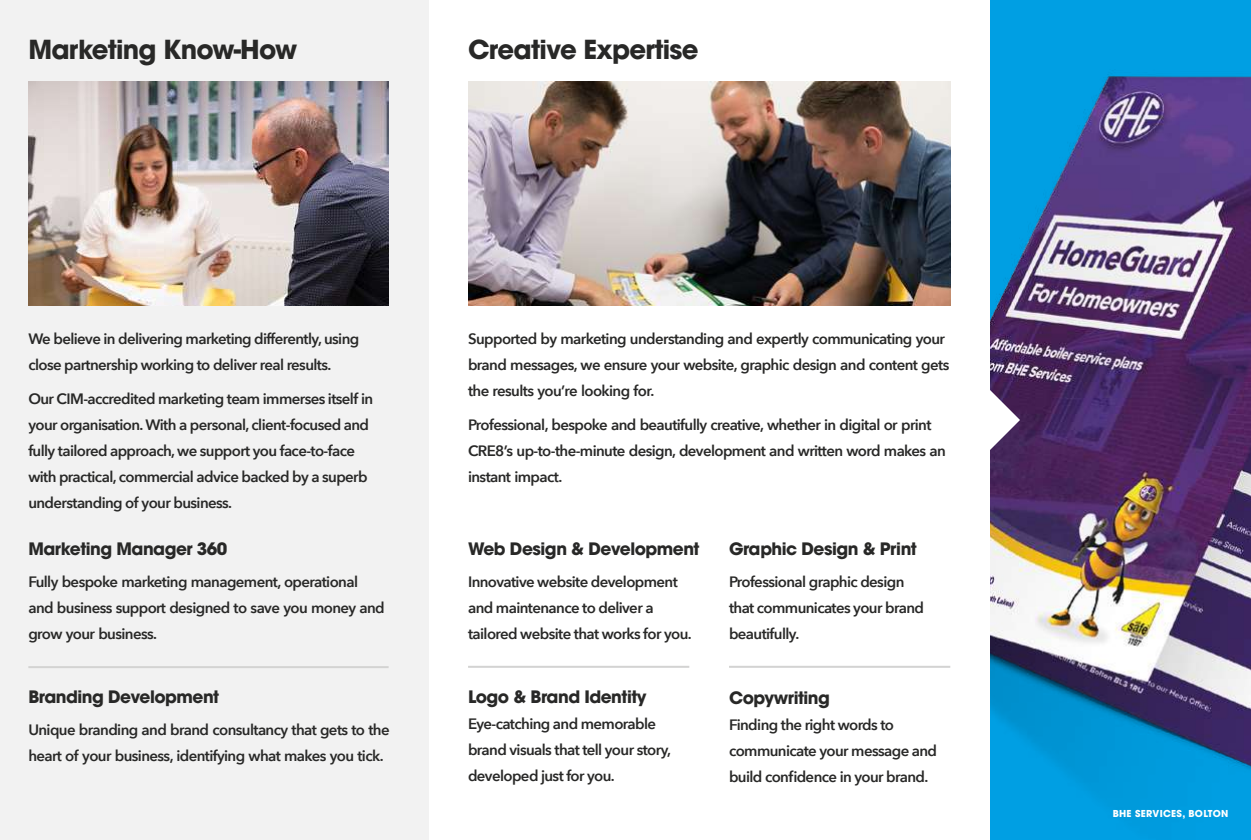
<style>
.page{position:relative;width:1251px;height:840px;background:#fff}
.page>*{position:absolute;margin:0;border:0;box-sizing:border-box;transform-origin:0 0}
.t1{font:700 26px "ITC Avant Garde Pro";letter-spacing:-.03em;color:#282827}
.t2{font:700 17px "ITC Avant Garde Pro";letter-spacing:-.03em;color:#282827}
.t3{font:600 15px/26px "Avenir Next";letter-spacing:-.04em;color:#282827}
.t4{font:700 9.6px "ITC Avant Garde Pro";letter-spacing:.03em;color:#fff}
</style>
<div class="page">
<img style="left:990px;top:0;width:260px;height:839px">
<div style="left:0;top:0;width:428px;height:839px;background:#f2f2f2"></div>
<hr style="left:28px;top:665px;width:360px;height:2px;background:#d3d3d2">
<hr style="left:468px;top:665px;width:221px;height:2px;background:#d3d3d2">
<hr style="left:729px;top:665px;width:221px;height:2px;background:#d3d3d2">
<img style="left:28px;top:82px;width:360px;height:224px">
<img style="left:468px;top:82px;width:482px;height:224px">
<svg style="left:990px;top:390px;width:29px;height:60px"></svg>
<h1 class="t1" style="left:28px;top:32px;width:270px">Marketing Know-How</h1>
<h1 class="t1" style="left:468px;top:32px;width:232px">Creative Expertise</h1>
<p class="t3" style="left:28px;top:325px;width:332px">We believe in delivering marketing differently, using close partnership working to deliver real results.</p>
<p class="t3" style="left:28px;top:385px;width:346px">Our CIM-accredited marketing team immerses itself in your organisation. With a personal, client-focused and fully tailored approach, we support you face-to-face with practical, commercial advice backed by a superb understanding of your business.</p>
<p class="t2" style="left:28px;top:537px;width:200px">Marketing Manager 360</p>
<p class="t3" style="left:28px;top:568px;width:358px">Fully bespoke marketing management, operational and business support designed to save you money and grow your business.</p>
<p class="t2" style="left:28px;top:685px;width:192px">Branding Development</p>
<p class="t3" style="left:28px;top:716px;width:363px">Unique branding and brand consultancy that gets to the heart of your business, identifying what makes you tick.</p>
<p class="t3" style="left:468px;top:325px;width:482px">Supported by marketing understanding and expertly communicating your brand messages, we ensure your website, graphic design and content gets the results you’re looking for.</p>
<p class="t3" style="left:468px;top:411px;width:479px">Professional, bespoke and beautifully creative, whether in digital or print<br>CRE8’s up-to-the-minute design, development and written word makes an instant impact.</p>
<p class="t2" style="left:468px;top:537px;width:233px">Web Design &amp; Development</p>
<p class="t3" style="left:468px;top:568px;width:225px">Innovative website development and maintenance to deliver a tailored website that works for you.</p>
<p class="t2" style="left:468px;top:685px;width:180px">Logo &amp; Brand Identity</p>
<p class="t3" style="left:468px;top:710px;width:204px">Eye-catching and memorable brand visuals that tell your story, developed just for you.</p>
<p class="t2" style="left:729px;top:537px;width:189px">Graphic Design &amp; Print</p>
<p class="t3" style="left:729px;top:568px;width:196px">Professional graphic design that communicates your brand beautifully.</p>
<p class="t2" style="left:729px;top:686px;width:102px">Copywriting</p>
<p class="t3" style="left:729px;top:711px;width:209px">Finding the right words to communicate your message and build confidence in your brand.</p>
<p class="t4" style="left:1112px;top:806px;width:117px">BHE SERVICES, BOLTON</p>
</div>
